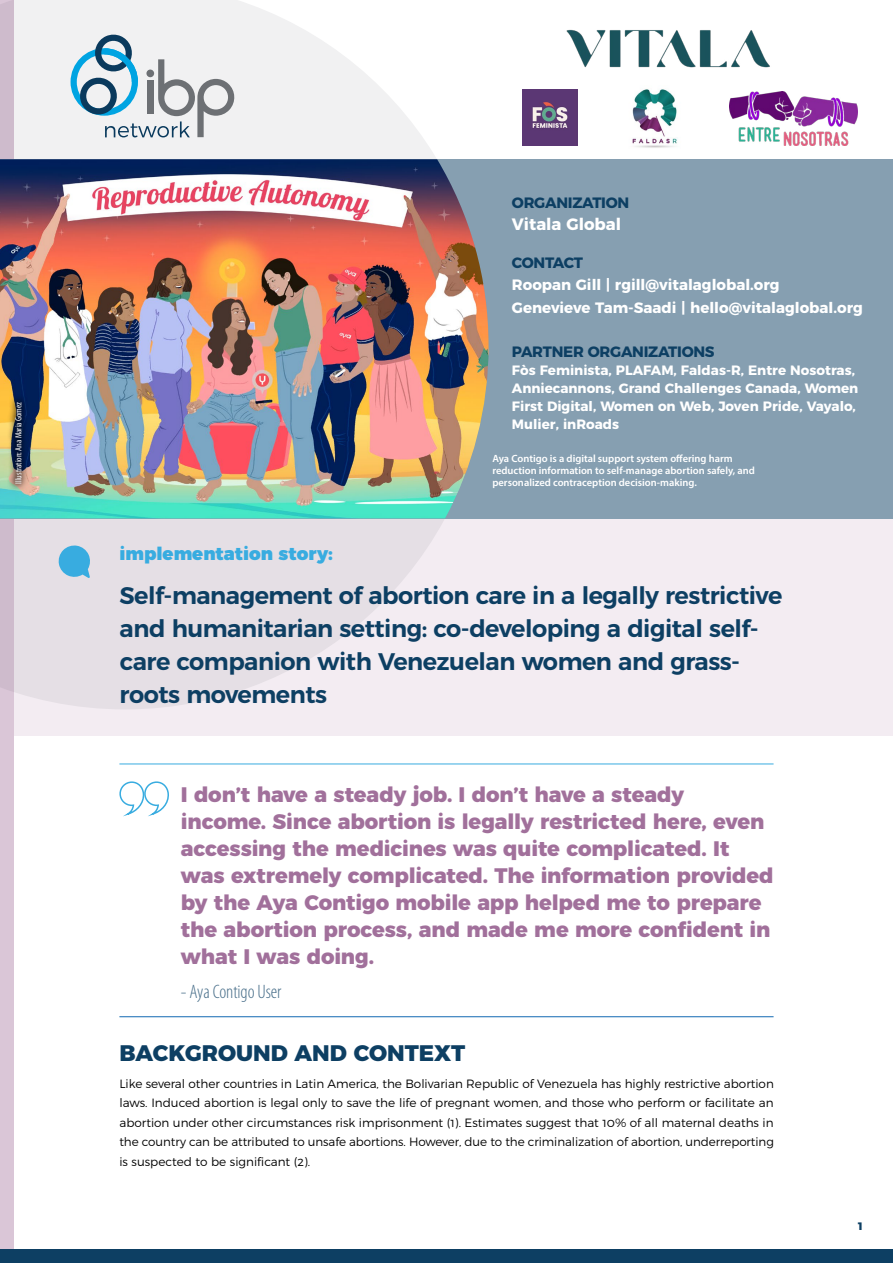
<style>
.page{position:relative;width:893px;height:1263px;background:#fff}
.page>*{position:absolute;margin:0;border:0;box-sizing:border-box;transform-origin:0 0}
.IBP_story_Title{font:600 24px/33px "Montserrat";letter-spacing:-.02em;color:#0d3f63}
.IBP_Heading_1{font:800 22.5px "Montserrat";color:#0d3f63}
.IBP_Short_quote___pu{font:800 21px/27px "Montserrat";letter-spacing:-.005em;color:#a1709b}
.IBP_Short_Quote_Attr{font:300 condensed 19.5px "Myriad Pro";letter-spacing:-.01em;color:#496f8a}
.t1{font:900 18px "Montserrat";color:#38ace0}
.Author___purple{font:700 16.5px "Montserrat";color:#fff}
.Author___purple-2{font:700 15px "Montserrat";color:#fff}
.IBP_Author_Box{font:700 15px "Montserrat";letter-spacing:-.02em;color:#0d3f63}
.Author___purple-3{font:700 15px "Montserrat";letter-spacing:-.02em;color:#0d3f63}
.Author___purple-4{font:700 13.5px/18px "Montserrat";color:#fff}
.IBP_Body{font:300 12px/19.5px "Montserrat";letter-spacing:-.005em;color:#000;text-align:justify}
.t2{font:800 10.8px "Montserrat";color:#0d3f63}
.IBP_Photo_caption{font:600 10.5px/12px "Myriad Pro";color:#fff}
.IBP_Photo_credit{font:condensed 9px "Myriad Pro";color:#fff}
</style>
<div class="page">
<div style="left:0;top:517px;width:893px;height:218px;background:#f3ecf2"></div>
<div style="left:0;top:159px;width:893px;height:359px;background:#869fb1"></div>
<div style="left:0;top:0;width:14px;height:1263px;background:#dac6d7"></div>
<svg style="left:0;top:0;width:489px;height:709px"></svg>
<img style="left:0;top:159px;width:489px;height:359px">
<svg style="left:58px;top:545px;width:33px;height:33px"></svg>
<div style="left:0;top:1249px;width:893px;height:14px;background:#0d3f63"></div>
<hr style="left:119px;top:763px;width:655px;height:1px;background:#38ace0">
<hr style="left:119px;top:1016px;width:655px;height:1px;background:#1268b3">
<svg style="left:119px;top:781px;width:50px;height:36px"></svg>
<div style="left:6px;top:394px;width:23px;height:97px;background:#000;opacity:.75"></div>
<img style="left:566px;top:29px;width:204px;height:39px">
<img style="left:729px;top:91px;width:129px;height:54px">
<img style="left:632px;top:89px;width:45px;height:59px">
<img style="left:522px;top:90px;width:56px;height:55px">
<p class="IBP_Photo_credit" style="left:13px;top:484px;width:83px;rotate:-90deg">Illustration: Ana Maria Gomez</p>
<p class="Author___purple-3" style="left:512px;top:190px;width:119px">ORGANIZATION</p>
<p class="Author___purple" style="left:512px;top:211px;width:111px">Vitala Global</p>
<p class="IBP_Author_Box" style="left:512px;top:250px;width:73px">CONTACT</p>
<p class="Author___purple-2" style="left:512px;top:272px;width:269px">Roopan Gill | rgill@vitalaglobal.org</p>
<p class="Author___purple-2" style="left:512px;top:295px;width:352px">Genevieve Tam-Saadi | hello@vitalaglobal.org</p>
<p class="IBP_Author_Box" style="left:512px;top:339px;width:204px">PARTNER ORGANIZATIONS</p>
<p class="Author___purple-4" style="left:512px;top:360px;width:348px">Fòs Feminista, PLAFAM, Faldas-R, Entre Nosotras, Anniecannons, Grand Challenges Canada, Women First Digital, Women on Web, Joven Pride, Vayalo, Mulier, inRoads</p>
<p class="t1" style="left:119px;top:539px;width:215px">implementation story:</p>
<p class="IBP_Photo_caption" style="left:492px;top:452px;width:264px">Aya Contigo is a digital support system offering harm reduction information to self-manage abortion safely, and personalized contraception decision-making.</p>
<p class="IBP_story_Title" style="left:119px;top:577px;width:664px">Self-management of abortion care in a legally restrictive and humanitarian setting: co-developing a digital self&shy;care companion with Venezuelan women and grass&shy;roots movements</p>
<p class="IBP_Short_quote___pu" style="left:181px;top:779px;width:594px">I don’t have a steady job. I don’t have a steady income. Since abortion is legally restricted here, even accessing the medicines was quite complicated. It was extremely complicated. The information provided by the Aya Contigo mobile app helped me to prepare the abortion process, and made me more confident in what I was doing.</p>
<p class="IBP_Short_Quote_Attr" style="left:181px;top:981px;width:102px">- Aya Contigo User</p>
<p class="IBP_Heading_1" style="left:119px;top:1035px;width:347px">BACKGROUND AND CONTEXT</p>
<p class="IBP_Body" style="left:119px;top:1072px;width:656px">Like several other countries in Latin America, the Bolivarian Republic of Venezuela has highly restrictive abortion laws. Induced abortion is legal only to save the life of pregnant women, and those who perform or facilitate an abortion under other circumstances risk imprisonment (1). Estimates suggest that 10% of all maternal deaths in the country can be attributed to unsafe abortions. However, due to the criminalization of abortion, underreporting is suspected to be significant (2).</p>
<p class="t2" style="left:857px;top:1217px;width:8px">1</p>
</div>
